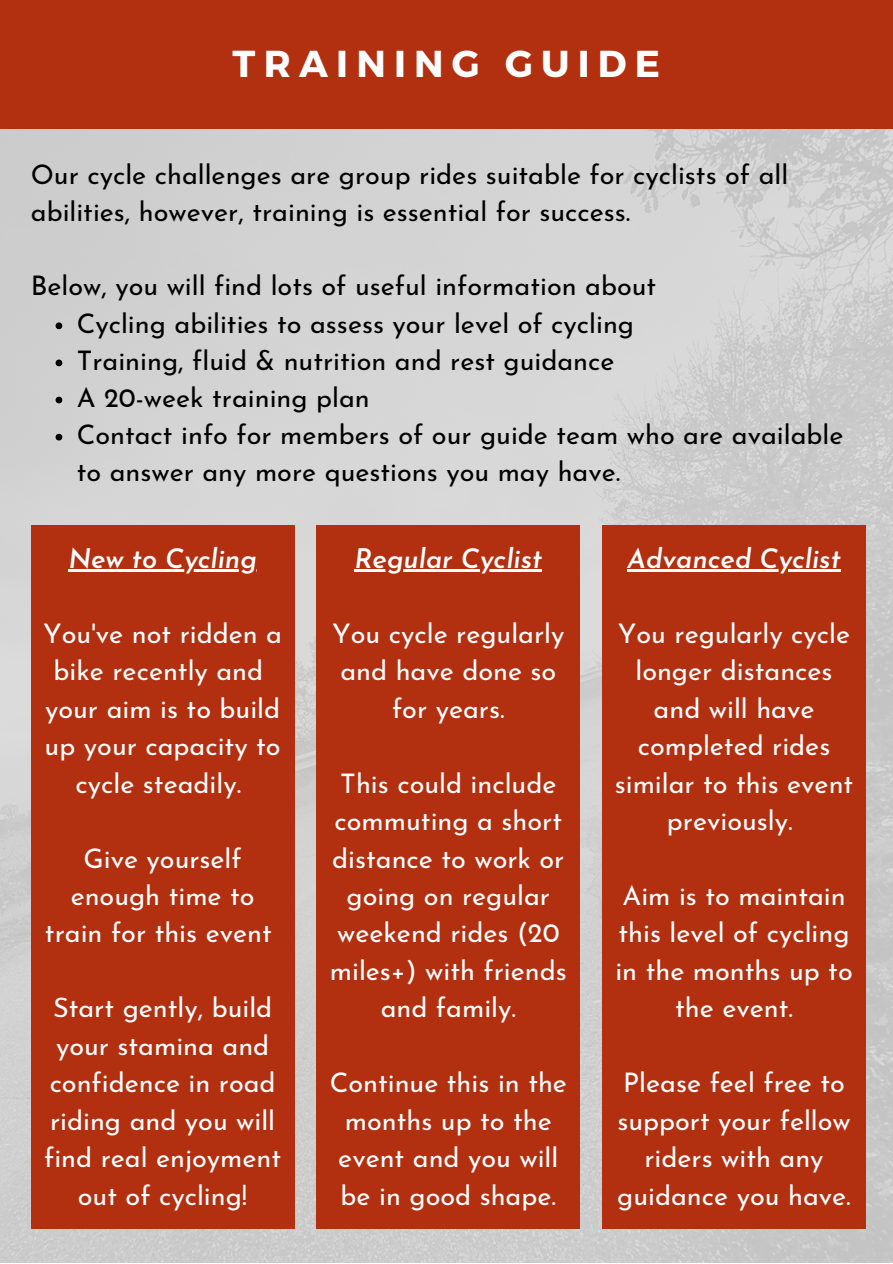
<style>
.page{position:relative;width:893px;height:1264px;background:#fff}
.page>*{position:absolute;margin:0;border:0;box-sizing:border-box;transform-origin:0 0}
.t1{font:700 37.5px "Montserrat";letter-spacing:.22em;color:#fff}
.t2{font:27px/37.5px "Josefin Sans";color:#fff;text-align:center}
.t3{font:27px/37px "Josefin Sans";color:#000}
.t4{font:italic 600 27px "Josefin Sans";color:#fff}
</style>
<div class="page">
<img style="left:0;top:129px;width:892px;height:1133px">
<div style="left:0;top:0;width:892px;height:129px;background:#b22f10"></div>
<div style="left:31px;top:525px;width:263px;height:703px;background:#b22f10"></div>
<div style="left:316px;top:525px;width:264px;height:703px;background:#b22f10"></div>
<div style="left:602px;top:525px;width:263px;height:703px;background:#b22f10"></div>
<svg style="left:56px;top:322px;width:6px;height:7px"></svg>
<svg style="left:56px;top:359px;width:6px;height:7px"></svg>
<svg style="left:56px;top:396px;width:6px;height:7px"></svg>
<svg style="left:56px;top:434px;width:6px;height:6px"></svg>
<hr style="left:68px;top:569px;width:189px;height:2px;background:#fff">
<hr style="left:354px;top:569px;width:188px;height:2px;background:#fff">
<hr style="left:627px;top:569px;width:213px;height:2px;background:#fff">
<p class="t1" style="left:232px;top:39px;width:429px">TRAINING GUIDE</p>
<p class="t3" style="left:31px;top:159px;width:759px">Our cycle challenges are group rides suitable for cyclists of all abilities, however, training is essential for success.</p>
<p class="t3" style="left:31px;top:270px;width:627px">Below, you will find lots of useful information about</p>
<p class="t3" style="left:77px;top:307px;width:559px">Cycling abilities to assess your level of cycling</p>
<p class="t3" style="left:77px;top:344px;width:539px">Training, fluid &amp; nutrition and rest guidance</p>
<p class="t3" style="left:77px;top:381px;width:295px">A 20-week training plan</p>
<p class="t3" style="left:77px;top:418px;width:768px">Contact info for members of our guide team who are available to answer any more questions you may have.</p>
<p class="t4" style="left:68px;top:547px;width:190px">New to Cycling</p>
<p class="t2" style="left:43px;top:617px;width:240px">You've not ridden a bike recently and</p>
<p class="t2" style="left:45px;top:692px;width:237px">your aim is to build up your capacity to cycle steadily.</p>
<p class="t2" style="left:45px;top:842px;width:228px">Give yourself enough time to train for this event</p>
<p class="t2" style="left:44px;top:991px;width:238px">Start gently, build your stamina and confidence in road riding and you will find real enjoyment out of cycling!</p>
<p class="t4" style="left:354px;top:547px;width:189px">Regular Cyclist</p>
<p class="t2" style="left:332px;top:617px;width:234px">You cycle regularly and have done so for years.</p>
<p class="t2" style="left:330px;top:767px;width:238px">This could include commuting a short distance to work or going on regular weekend rides (20 miles+) with friends and family.</p>
<p class="t2" style="left:329px;top:1066px;width:239px">Continue this in the months up to the event and you will be in good shape.</p>
<p class="t4" style="left:627px;top:547px;width:215px">Advanced Cyclist</p>
<p class="t2" style="left:614px;top:617px;width:240px">You regularly cycle longer distances and will have completed rides similar to this event previously.</p>
<p class="t2" style="left:615px;top:879px;width:239px">Aim is to maintain this level of cycling in the months up to the event.</p>
<p class="t2" style="left:617px;top:1066px;width:235px">Please feel free to support your fellow riders with any guidance you have.</p>
</div>
